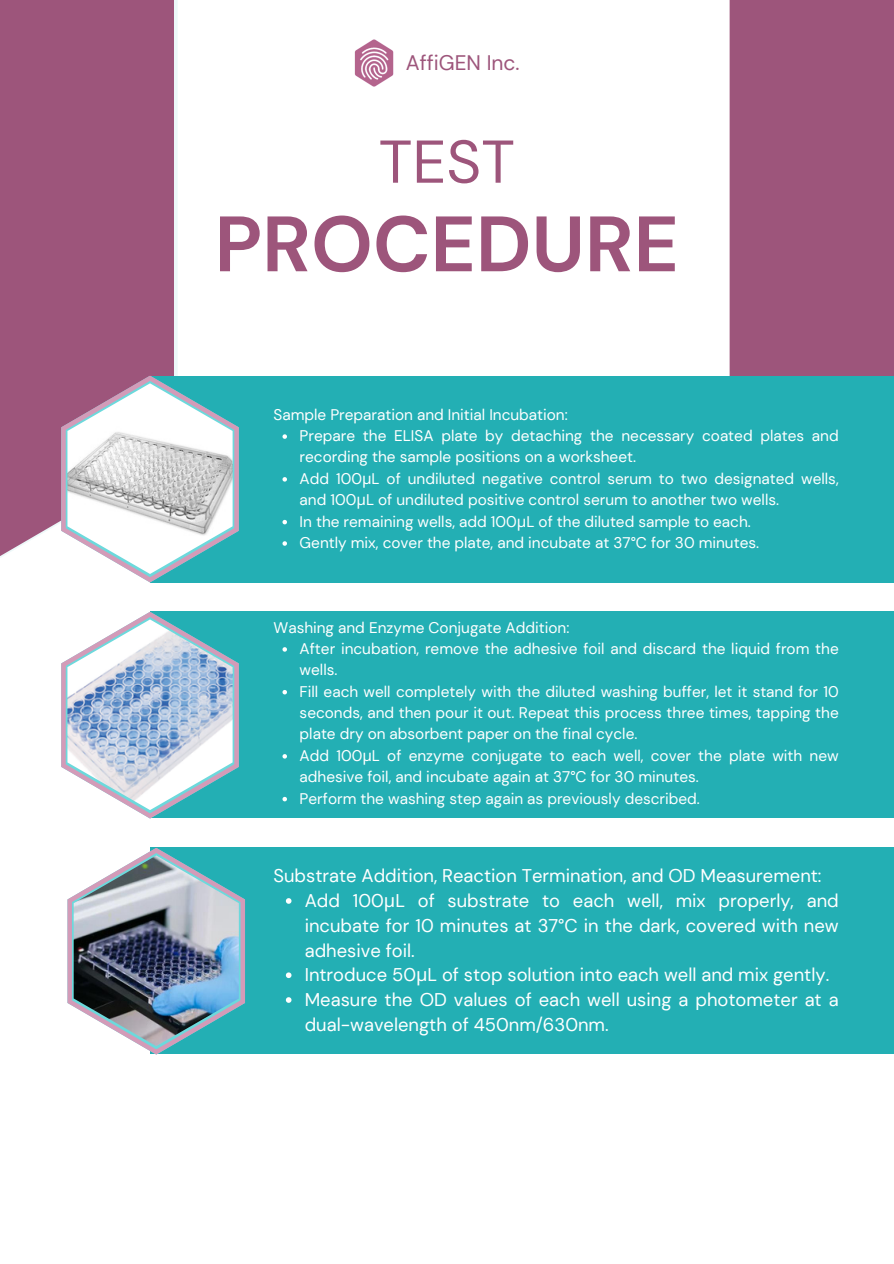
<style>
.page{position:relative;width:894px;height:1264px;background:#fff}
.page>*{position:absolute;margin:0;border:0;box-sizing:border-box;transform-origin:0 0}
.t1{font:700 78.3px "DM Sans";color:#9d557b}
.t2{font:60.3px "DM Sans";color:#9d557b}
.t3{font:21px "DM Sans";color:#9d557b}
.t4{font:18.3px/24.8px "DM Sans";color:#fff}
.t5{font:15.45px/21.3px "DM Sans";color:#fff}
.s1{font-family:"Noto Sans"}
</style>
<div class="page">
<div style="left:150px;top:611px;width:743px;height:207px;background:#23afb4"></div>
<svg style="left:61px;top:612px;width:178px;height:206px"></svg>
<div style="left:150px;top:847px;width:743px;height:206px;background:#23afb4"></div>
<svg style="left:67px;top:848px;width:178px;height:206px"></svg>
<img style="left:67px;top:619px;width:165px;height:191px">
<img style="left:74px;top:855px;width:165px;height:191px">
<img style="left:354px;top:39px;width:40px;height:48px">
<div style="left:0;top:0;width:174px;height:565px;background:#9d557b"></div>
<div style="left:729px;top:0;width:164px;height:565px;background:#9d557b"></div>
<div style="left:150px;top:375px;width:743px;height:207px;background:#23afb4"></div>
<svg style="left:61px;top:375px;width:178px;height:207px"></svg>
<img style="left:67px;top:383px;width:165px;height:191px">
<svg style="left:282px;top:434px;width:5px;height:5px"></svg>
<svg style="left:282px;top:477px;width:5px;height:4px"></svg>
<svg style="left:282px;top:520px;width:5px;height:4px"></svg>
<svg style="left:282px;top:541px;width:5px;height:4px"></svg>
<svg style="left:282px;top:647px;width:5px;height:4px"></svg>
<svg style="left:282px;top:690px;width:5px;height:4px"></svg>
<svg style="left:282px;top:754px;width:5px;height:4px"></svg>
<svg style="left:282px;top:796px;width:5px;height:5px"></svg>
<svg style="left:286px;top:898px;width:5px;height:5px"></svg>
<svg style="left:286px;top:972px;width:5px;height:6px"></svg>
<svg style="left:286px;top:997px;width:5px;height:5px"></svg>
<h3 class="t3" style="left:406px;top:49px;width:115px">AffiGEN Inc.</h3>
<h2 class="t2" style="left:378px;top:123px;width:138px">TEST</h2>
<h1 class="t1" style="left:214px;top:193px;width:465px">PROCEDURE</h1>
<p class="t5" style="left:299px;top:404px;width:540px;text-indent:-26px">Sample Preparation and Initial Incubation:<br>Prepare the ELISA plate by detaching the necessary coated plates and recording the sample positions on a worksheet.<br>Add 100<span class="s1">μ</span>L of undiluted negative control serum to two designated wells, and 100<span class="s1">μ</span>L of undiluted positive control serum to another two wells.<br>In the remaining wells, add 100<span class="s1">μ</span>L of the diluted sample to each.<br>Gently mix, cover the plate, and incubate at 37°C for 30 minutes.</p>
<p class="t5" style="left:299px;top:616px;width:540px;text-indent:-26px">Washing and Enzyme Conjugate Addition:<br>After incubation, remove the adhesive foil and discard the liquid from the wells.<br>Fill each well completely with the diluted washing buffer, let it stand for 10 seconds, and then pour it out. Repeat this process three times, tapping the plate dry on absorbent paper on the final cycle.<br>Add 100<span class="s1">μ</span>L of enzyme conjugate to each well, cover the plate with new adhesive foil, and incubate again at 37°C for 30 minutes.<br>Perform the washing step again as previously described.</p>
<p class="t4" style="left:304px;top:863px;width:535px;text-indent:-31px">Substrate Addition, Reaction Termination, and OD Measurement:<br>Add 100<span class="s1">μ</span>L of substrate to each well, mix properly, and incubate for 10 minutes at 37°C in the dark, covered with new adhesive foil.<br>Introduce 50<span class="s1">μ</span>L of stop solution into each well and mix gently.<br>Measure the OD values of each well using a photometer at a dual-wavelength of 450nm/630nm.</p>
</div>
